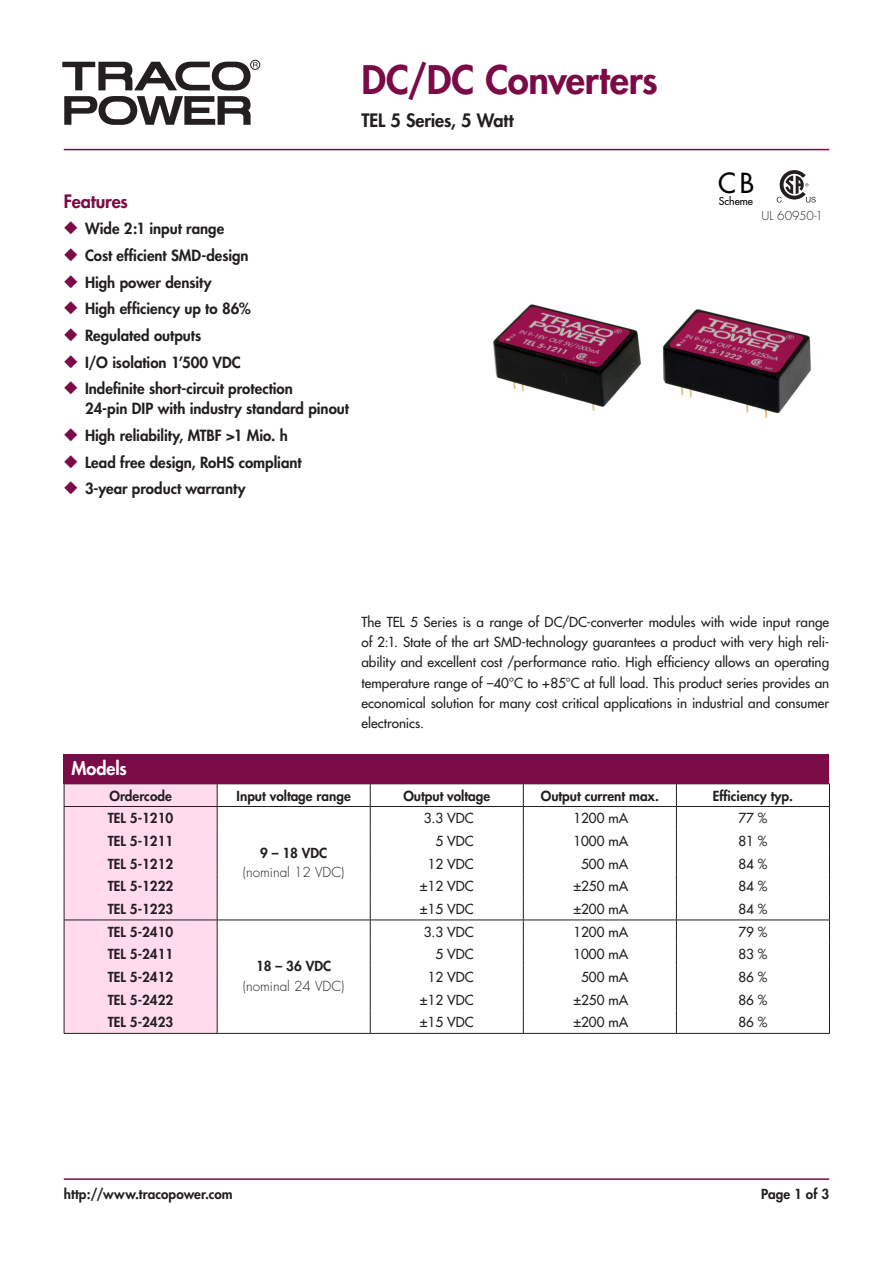
<style>
.page{position:relative;width:893px;height:1263px;background:#fff}
.page>*{position:absolute;margin:0;border:0;box-sizing:border-box;transform-origin:0 0}
.t1{font:800 38.25px "Futura";letter-spacing:-.005em;color:#7b0b46}
.t2{font:27px "Futura";color:#000001}
.t3{font:800 18px "Futura";letter-spacing:-.01em;color:#231f20}
.Features_Heavy{font:800 18px "Futura";letter-spacing:-.01em;color:#7b0b46}
.t4{font:800 18px "Futura";letter-spacing:-.005em;color:#fff}
.Features_Heavy-2{font:800 15px/20.2px "Futura";color:#231f20}
.Text_medium{font:13.5px/20.2px "Futura";color:#231f20;text-align:justify}
.Tabelle_Heavy{font:800 13.5px "Futura";color:#231f20}
.Tabelle_Heavy-2{font:13.5px "Futura";color:#231f20}
.Tabelle_Heavy-3{font:300 13.5px "Futura";color:#231f20}
.Text_light{font:300 12px "Futura";letter-spacing:.01em;color:#231f20}
.t5{font:10.5px "Futura";color:#000001}
.s1{color:#7b0b46}
</style>
<div class="page">
<div style="left:250px;top:60px;width:10px;height:10px;border:1px solid #231f20;border-radius:50%"></div>
<svg style="left:64px;top:96px;width:187px;height:29px"></svg>
<svg style="left:62px;top:62px;width:196px;height:28px"></svg>
<hr style="left:64px;top:1178px;width:765px;height:2px;background:#7b0b46">
<hr style="left:64px;top:149px;width:765px;height:1px;background:#7b0b46">
<hr style="left:64px;top:783px;width:153px;height:1px;background:#231f20">
<hr style="left:217px;top:783px;width:153px;height:1px;background:#231f20">
<hr style="left:370px;top:783px;width:153px;height:1px;background:#231f20">
<hr style="left:523px;top:783px;width:153px;height:1px;background:#231f20">
<hr style="left:676px;top:783px;width:154px;height:1px;background:#231f20">
<hr style="left:217px;top:806px;width:153px;height:1px;background:#231f20">
<hr style="left:370px;top:806px;width:153px;height:1px;background:#231f20">
<hr style="left:523px;top:806px;width:153px;height:1px;background:#231f20">
<hr style="left:676px;top:806px;width:154px;height:1px;background:#231f20">
<hr style="left:217px;top:920px;width:153px;height:1px;background:#231f20">
<hr style="left:370px;top:920px;width:153px;height:1px;background:#231f20">
<hr style="left:523px;top:920px;width:153px;height:1px;background:#231f20">
<hr style="left:676px;top:920px;width:154px;height:1px;background:#231f20">
<div style="left:64px;top:784px;width:154px;height:249px;background:#ffdbed"></div>
<svg style="left:370px;top:784px;width:1px;height:249px"></svg>
<svg style="left:523px;top:784px;width:1px;height:249px"></svg>
<svg style="left:676px;top:784px;width:1px;height:249px"></svg>
<svg style="left:829px;top:784px;width:1px;height:249px"></svg>
<hr style="left:64px;top:1033px;width:153px;height:1px;background:#231f20">
<hr style="left:217px;top:1033px;width:153px;height:1px;background:#231f20">
<hr style="left:370px;top:1033px;width:153px;height:1px;background:#231f20">
<hr style="left:523px;top:1033px;width:153px;height:1px;background:#231f20">
<hr style="left:676px;top:1033px;width:154px;height:1px;background:#231f20">
<div style="left:64px;top:754px;width:765px;height:29px;background:#7b0b46"></div>
<img style="left:493px;top:304px;width:318px;height:114px">
<svg style="left:777px;top:170px;width:39px;height:33px"></svg>
<p class="t1" style="left:361px;top:56px;width:298px">DC/DC Converters</p>
<p class="t3" style="left:361px;top:109px;width:154px">TEL 5 Series, 5 Watt</p>
<p class="Features_Heavy" style="left:64px;top:190px;width:66px">Features</p>
<p class="Features_Heavy-2" style="left:64px;top:219px;width:162px"><span class="s1">◆</span> Wide 2:1 input range</p>
<p class="Features_Heavy-2" style="left:64px;top:245px;width:186px"><span class="s1">◆</span> Cost efficient SMD-design</p>
<p class="Features_Heavy-2" style="left:64px;top:272px;width:149px"><span class="s1">◆</span> High power density</p>
<p class="Features_Heavy-2" style="left:64px;top:299px;width:189px"><span class="s1">◆</span> High efficiency up to 86%</p>
<p class="Features_Heavy-2" style="left:64px;top:325px;width:139px"><span class="s1">◆</span> Regulated outputs</p>
<p class="Features_Heavy-2" style="left:64px;top:352px;width:179px"><span class="s1">◆</span> I/O isolation 1’500 VDC</p>
<p class="Features_Heavy-2" style="left:85px;top:378px;width:265px;text-indent:-21px"><span class="s1">◆</span> Indefinite short-circuit protection<br>24-pin DIP with industry standard pinout</p>
<p class="Features_Heavy-2" style="left:64px;top:425px;width:226px"><span class="s1">◆</span> High reliability, MTBF &gt;1 Mio. h</p>
<p class="Features_Heavy-2" style="left:64px;top:452px;width:239px"><span class="s1">◆</span> Lead free design, RoHS compliant</p>
<p class="Features_Heavy-2" style="left:64px;top:479px;width:183px"><span class="s1">◆</span> 3-year product warranty</p>
<p class="t2" style="left:718px;top:166px;width:38px">CB</p>
<p class="t5" style="left:719px;top:195px;width:36px">Scheme</p>
<p class="Text_light" style="left:761px;top:208px;width:63px">UL 60950-1</p>
<p class="t4" style="left:72px;top:757px;width:57px">Models</p>
<p class="Text_medium" style="left:361px;top:612px;width:469px">The TEL 5 Series is a range of DC/DC-converter modules with wide input range of 2:1. State of the art SMD-technology guarantees a product with very high reli&shy;ability and excellent cost /performance ratio. High efficiency allows an operating temperature range of –40°C to +85°C at full load. This product series provides an economical solution for many cost critical applications in industrial and consumer electronics.</p>
<p class="Tabelle_Heavy" style="left:109px;top:787px;width:64px">Ordercode</p>
<p class="Tabelle_Heavy" style="left:237px;top:787px;width:116px">Input voltage range</p>
<p class="Tabelle_Heavy" style="left:403px;top:787px;width:88px">Output voltage</p>
<p class="Tabelle_Heavy" style="left:541px;top:787px;width:120px">Output current max.</p>
<p class="Tabelle_Heavy" style="left:713px;top:787px;width:82px">Efficiency typ.</p>
<p class="Tabelle_Heavy" style="left:108px;top:810px;width:67px">TEL 5-1210</p>
<p class="Tabelle_Heavy-2" style="left:424px;top:810px;width:51px">3.3 VDC</p>
<p class="Tabelle_Heavy-2" style="left:573px;top:810px;width:56px">1200 mA</p>
<p class="Tabelle_Heavy-2" style="left:738px;top:810px;width:31px">77 %</p>
<p class="Tabelle_Heavy" style="left:108px;top:832px;width:67px">TEL 5-1211</p>
<p class="Tabelle_Heavy" style="left:260px;top:844px;width:69px">9 – 18 VDC</p>
<p class="Tabelle_Heavy-2" style="left:435px;top:832px;width:40px">5 VDC</p>
<p class="Tabelle_Heavy-2" style="left:573px;top:832px;width:56px">1000 mA</p>
<p class="Tabelle_Heavy-2" style="left:738px;top:832px;width:31px">81 %</p>
<p class="Tabelle_Heavy-2" style="left:428px;top:855px;width:48px">12 VDC</p>
<p class="Tabelle_Heavy-2" style="left:581px;top:855px;width:49px">500 mA</p>
<p class="Tabelle_Heavy-2" style="left:738px;top:855px;width:31px">84 %</p>
<p class="Tabelle_Heavy" style="left:108px;top:855px;width:67px">TEL 5-1212</p>
<p class="Tabelle_Heavy-3" style="left:243px;top:864px;width:103px">(nominal 12 VDC)</p>
<p class="Tabelle_Heavy" style="left:108px;top:878px;width:67px">TEL 5-1222</p>
<p class="Tabelle_Heavy-2" style="left:420px;top:878px;width:55px">±12 VDC</p>
<p class="Tabelle_Heavy-2" style="left:573px;top:878px;width:56px">±250 mA</p>
<p class="Tabelle_Heavy-2" style="left:738px;top:878px;width:31px">84 %</p>
<p class="Tabelle_Heavy" style="left:108px;top:900px;width:67px">TEL 5-1223</p>
<p class="Tabelle_Heavy-2" style="left:420px;top:900px;width:55px">±15 VDC</p>
<p class="Tabelle_Heavy-2" style="left:573px;top:900px;width:56px">±200 mA</p>
<p class="Tabelle_Heavy-2" style="left:738px;top:900px;width:31px">84 %</p>
<p class="Tabelle_Heavy" style="left:108px;top:923px;width:67px">TEL 5-2410</p>
<p class="Tabelle_Heavy-2" style="left:424px;top:923px;width:51px">3.3 VDC</p>
<p class="Tabelle_Heavy-2" style="left:573px;top:923px;width:56px">1200 mA</p>
<p class="Tabelle_Heavy-2" style="left:738px;top:923px;width:31px">79 %</p>
<p class="Tabelle_Heavy" style="left:108px;top:946px;width:67px">TEL 5-2411</p>
<p class="Tabelle_Heavy" style="left:256px;top:958px;width:77px">18 – 36 VDC</p>
<p class="Tabelle_Heavy-2" style="left:435px;top:946px;width:40px">5 VDC</p>
<p class="Tabelle_Heavy-2" style="left:573px;top:946px;width:56px">1000 mA</p>
<p class="Tabelle_Heavy-2" style="left:738px;top:946px;width:31px">83 %</p>
<p class="Tabelle_Heavy-2" style="left:428px;top:968px;width:48px">12 VDC</p>
<p class="Tabelle_Heavy-2" style="left:581px;top:968px;width:49px">500 mA</p>
<p class="Tabelle_Heavy-2" style="left:738px;top:968px;width:31px">86 %</p>
<p class="Tabelle_Heavy" style="left:108px;top:968px;width:67px">TEL 5-2412</p>
<p class="Tabelle_Heavy-3" style="left:243px;top:977px;width:103px">(nominal 24 VDC)</p>
<p class="Tabelle_Heavy" style="left:108px;top:991px;width:67px">TEL 5-2422</p>
<p class="Tabelle_Heavy-2" style="left:420px;top:991px;width:55px">±12 VDC</p>
<p class="Tabelle_Heavy-2" style="left:573px;top:991px;width:56px">±250 mA</p>
<p class="Tabelle_Heavy-2" style="left:738px;top:991px;width:31px">86 %</p>
<p class="Tabelle_Heavy" style="left:108px;top:1014px;width:67px">TEL 5-2423</p>
<p class="Tabelle_Heavy-2" style="left:420px;top:1014px;width:55px">±15 VDC</p>
<p class="Tabelle_Heavy-2" style="left:573px;top:1014px;width:56px">±200 mA</p>
<p class="Tabelle_Heavy-2" style="left:738px;top:1014px;width:31px">86 %</p>
<p class="Tabelle_Heavy" style="left:64px;top:1185px;width:170px">http://www.tracopower.com</p>
<p class="Tabelle_Heavy" style="left:761px;top:1185px;width:69px">Page 1 of 3</p>
</div>
